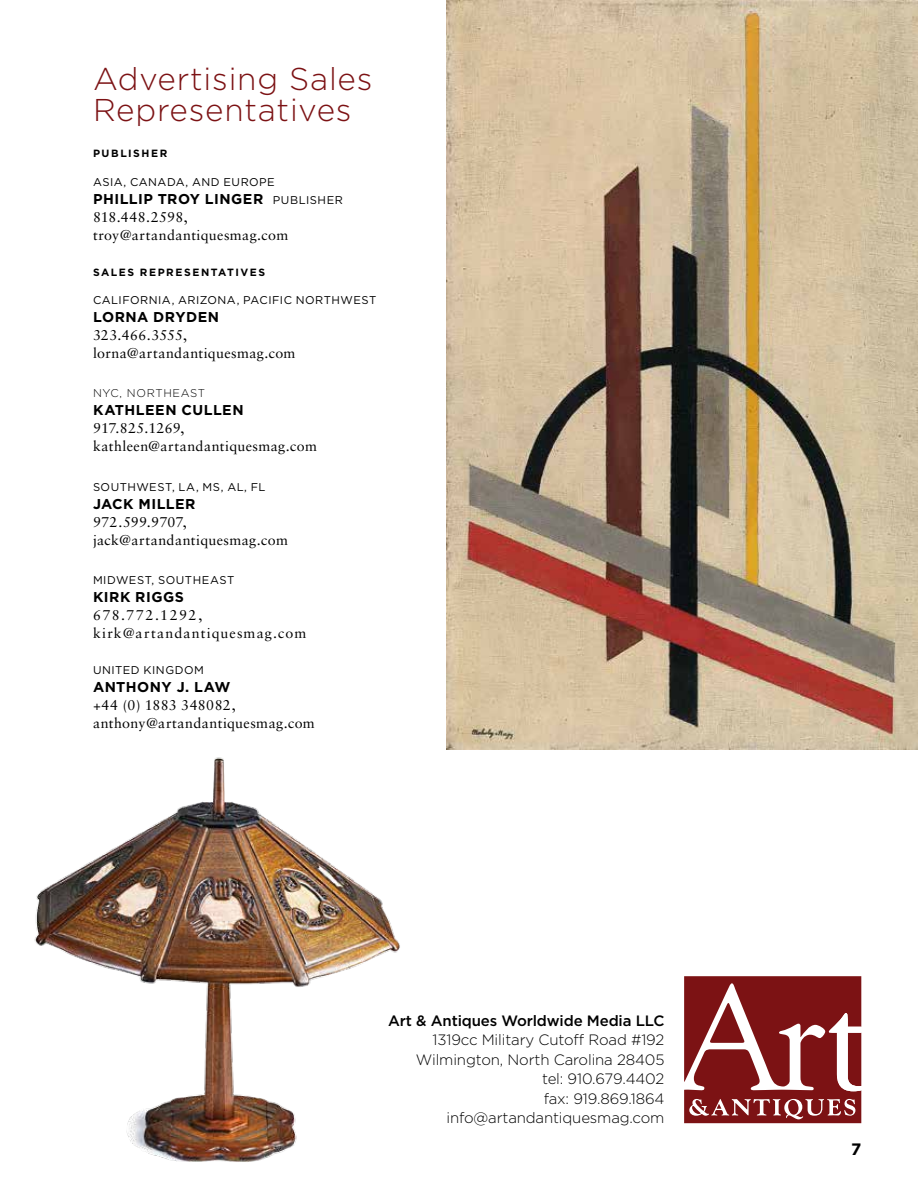
<style>
.page{position:relative;width:918px;height:1188px;background:#fff}
.page>*{position:absolute;margin:0;border:0;box-sizing:border-box;transform-origin:0 0}
.t1{font:300 31.5px/31.5px "Gotham";letter-spacing:.025em;color:#7c1214}
.t2{font:700 16.5px "Gotham";color:#000}
.t3{font:300 15px/19.5px "Gotham";letter-spacing:-.01em;color:#000;text-align:right}
.t4{font:500 15px "Gotham";letter-spacing:-.01em;color:#000}
.t5{font:14.25px/18px "Sabon LT Std";letter-spacing:.035em;color:#000}
.t6{font:700 14.25px "Gotham";letter-spacing:.035em;color:#000}
.t7{font:14.25px/18px "Sabon LT Std";letter-spacing:.09em;color:#000}
.t8{font:11.25px "Gotham";letter-spacing:.045em;color:#000}
.t9{font:300 11.25px "Gotham";letter-spacing:.06em;color:#000}
.t10{font:700 10.5px "Gotham";letter-spacing:.15em;color:#000}
.s1{font-weight:400;font-size:11.25px}
</style>
<div class="page">
<img style="left:34px;top:757px;width:366px;height:405px">
<img style="left:446px;top:0;width:472px;height:750px">
<svg style="left:684px;top:976px;width:177px;height:147px"></svg>
<h1 class="t1" style="left:93px;top:62px;width:281px">Advertising Sales<br>Representatives</h1>
<p class="t10" style="left:93px;top:147px;width:76px">PUBLISHER</p>
<p class="t8" style="left:93px;top:175px;width:183px">ASIA, CANADA, AND EUROPE</p>
<p class="t6" style="left:93px;top:190px;width:251px">PHILLIP TROY LINGER <span class="s1">PUBLISHER</span></p>
<p class="t5" style="left:93px;top:208px;width:197px">818.448.2598, troy@artandantiquesmag.com</p>
<p class="t10" style="left:93px;top:266px;width:174px">SALES REPRESENTATIVES</p>
<p class="t8" style="left:93px;top:294px;width:285px">CALIFORNIA, ARIZONA, PACIFIC NORTHWEST</p>
<p class="t6" style="left:93px;top:309px;width:128px">LORNA DRYDEN</p>
<p class="t5" style="left:93px;top:326px;width:204px">323.466.3555, lorna@artandantiquesmag.com</p>
<p class="t9" style="left:93px;top:387px;width:114px">NYC, NORTHEAST</p>
<p class="t6" style="left:93px;top:402px;width:152px">KATHLEEN CULLEN</p>
<p class="t5" style="left:93px;top:419px;width:225px">917.825.1269, kathleen@artandantiquesmag.com</p>
<p class="t8" style="left:93px;top:481px;width:174px">SOUTHWEST, LA, MS, AL, FL</p>
<p class="t6" style="left:93px;top:496px;width:104px">JACK MILLER</p>
<p class="t5" style="left:93px;top:513px;width:196px">972.599.9707, jack@artandantiquesmag.com</p>
<p class="t8" style="left:93px;top:574px;width:143px">MIDWEST, SOUTHEAST</p>
<p class="t6" style="left:93px;top:589px;width:92px">KIRK RIGGS</p>
<p class="t7" style="left:93px;top:606px;width:215px">678.772.1292, kirk@artandantiquesmag.com</p>
<p class="t8" style="left:93px;top:664px;width:112px">UNITED KINGDOM</p>
<p class="t6" style="left:93px;top:679px;width:139px">ANTHONY J. LAW</p>
<p class="t5" style="left:93px;top:696px;width:223px">+44 (0) 1883 348082, anthony@artandantiquesmag.com</p>
<p class="t4" style="left:388px;top:1012px;width:278px">Art &amp; Antiques Worldwide Media LLC</p>
<p class="t3" style="left:416px;top:1030px;width:250px">1319cc Military Cutoff Road #192<br>Wilmington, North Carolina 28405 tel: 910.679.4402<br>fax: 919.869.1864 info@artandantiquesmag.com</p>
<p class="t2" style="left:851px;top:1140px;width:12px">7</p>
</div>
